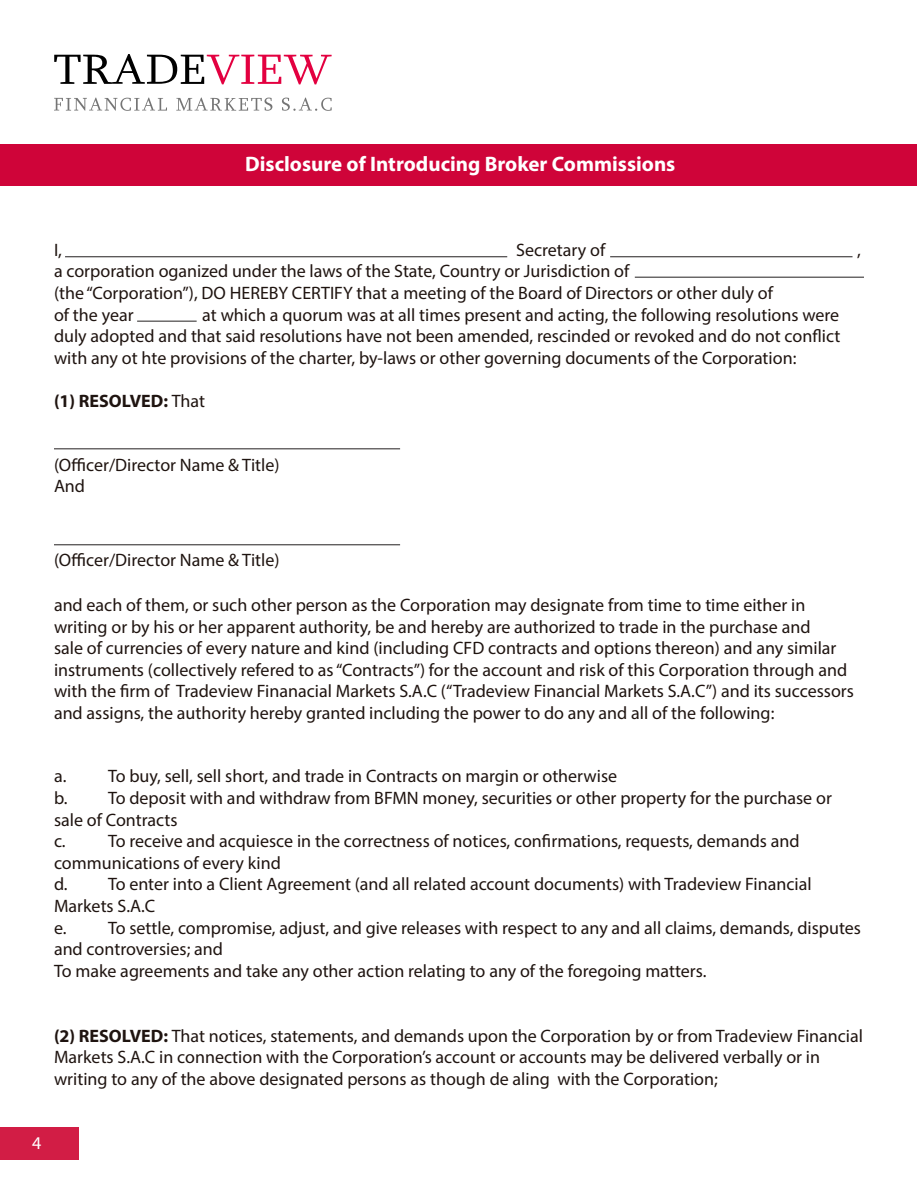
<style>
.page{position:relative;width:918px;height:1188px;background:#fff}
.page>*{position:absolute;margin:0;border:0;box-sizing:border-box;transform-origin:0 0}
.t1{font:700 21px "Myriad Pro";color:#fff}
.parrafo{font:18px/21.6px "Myriad Pro";color:#1f1410}
.parrafo-2{font:700 18px "Myriad Pro";color:#1f1410}
.t2{font:18px "Myriad Pro";color:#fff}
.s1{font-weight:400}
.s2{font-weight:700}
</style>
<div class="page">
<div style="left:1px;top:1128px;width:78px;height:32px;background:#d21d45"></div>
<svg style="left:54px;top:54px;width:278px;height:30px"></svg>
<svg style="left:54px;top:98px;width:113px;height:13px"></svg>
<svg style="left:176px;top:98px;width:96px;height:13px"></svg>
<svg style="left:282px;top:98px;width:50px;height:13px"></svg>
<hr style="left:65px;top:256px;width:442px;height:1px;background:#231f20">
<hr style="left:610px;top:256px;width:243px;height:1px;background:#231f20">
<hr style="left:635px;top:277px;width:229px;height:1px;background:#231f20">
<hr style="left:137px;top:321px;width:60px;height:1px;background:#231f20">
<hr style="left:54px;top:448px;width:346px;height:1px;background:#231f20">
<hr style="left:54px;top:544px;width:346px;height:1px;background:#231f20">
<div style="left:0;top:144px;width:917px;height:42px;background:#cf0439"></div>
<p class="t1" style="left:245px;top:150px;width:432px">Disclosure of Introducing Broker Commissions</p>
<p class="parrafo" style="left:54px;top:239px;width:10px">I,</p>
<p class="parrafo" style="left:516px;top:239px;width:91px">Secretary of</p>
<p class="parrafo" style="left:857px;top:239px;width:5px">,</p>
<p class="parrafo" style="left:54px;top:260px;width:720px">a corporation oganized under the laws of the State, Country or Jurisdiction of<br>(the “Corporation”), DO HEREBY CERTIFY that a meeting of the Board of Directors or other duly of of the year</p>
<p class="parrafo" style="left:54px;top:304px;width:788px;text-align:justify;text-indent:148px">at which a quorum was at all times present and acting, the following resolutions were duly adopted and that said resolutions have not been amended, rescinded or revoked and do not conflict with any ot hte provisions of the charter, by-laws or other governing documents of the Corporation:</p>
<p class="parrafo-2" style="left:54px;top:389px;width:153px">(1) RESOLVED: <span class="s1">That</span></p>
<p class="parrafo" style="left:54px;top:453px;width:227px">(Officer/Director Name &amp; Title)</p>
<p class="parrafo" style="left:54px;top:475px;width:33px">And</p>
<p class="parrafo" style="left:54px;top:549px;width:227px">(Officer/Director Name &amp; Title)</p>
<p class="parrafo" style="left:54px;top:594px;width:801px">and each of them, or such other person as the Corporation may designate from time to time either in writing or by his or her apparent authority, be and hereby are authorized to trade in the purchase and<br>sale of currencies of every nature and kind (including CFD contracts and options thereon) and any similar instruments (collectively refered to as “Contracts”) for the account and risk of this Corporation through and with the firm of Tradeview Finanacial Markets S.A.C (“Tradeview Financial Markets S.A.C”) and its successors and assigns, the authority hereby granted including the power to do any and all of the following:</p>
<p class="parrafo" style="left:54px;top:765px;width:565px">a. To buy, sell, sell short, and trade in Contracts on margin or otherwise</p>
<p class="parrafo" style="left:54px;top:787px;width:779px">b. To deposit with and withdraw from BFMN money, securities or other property for the purchase or sale of Contracts</p>
<p class="parrafo" style="left:54px;top:830px;width:747px">c. To receive and acquiesce in the correctness of notices, confirmations, requests, demands and communications of every kind</p>
<p class="parrafo" style="left:54px;top:873px;width:759px">d. To enter into a Client Agreement (and all related account documents) with Tradeview Financial<br>Markets S.A.C</p>
<p class="parrafo" style="left:54px;top:917px;width:809px">e. To settle, compromise, adjust, and give releases with respect to any and all claims, demands, disputes and controversies; and</p>
<p class="parrafo" style="left:54px;top:960px;width:654px">To make agreements and take any other action relating to any of the foregoing matters.</p>
<p class="parrafo" style="left:54px;top:1025px;width:811px"><span class="s2">(2) RESOLVED:</span> That notices, statements, and demands upon the Corporation by or from Tradeview Financial<br>Markets S.A.C in connection with the Corporation’s account or accounts may be delivered verbally or in writing to any of the above designated persons as though de aling with the Corporation;</p>
<p class="t2" style="left:32px;top:1132px;width:11px">4</p>
</div>
